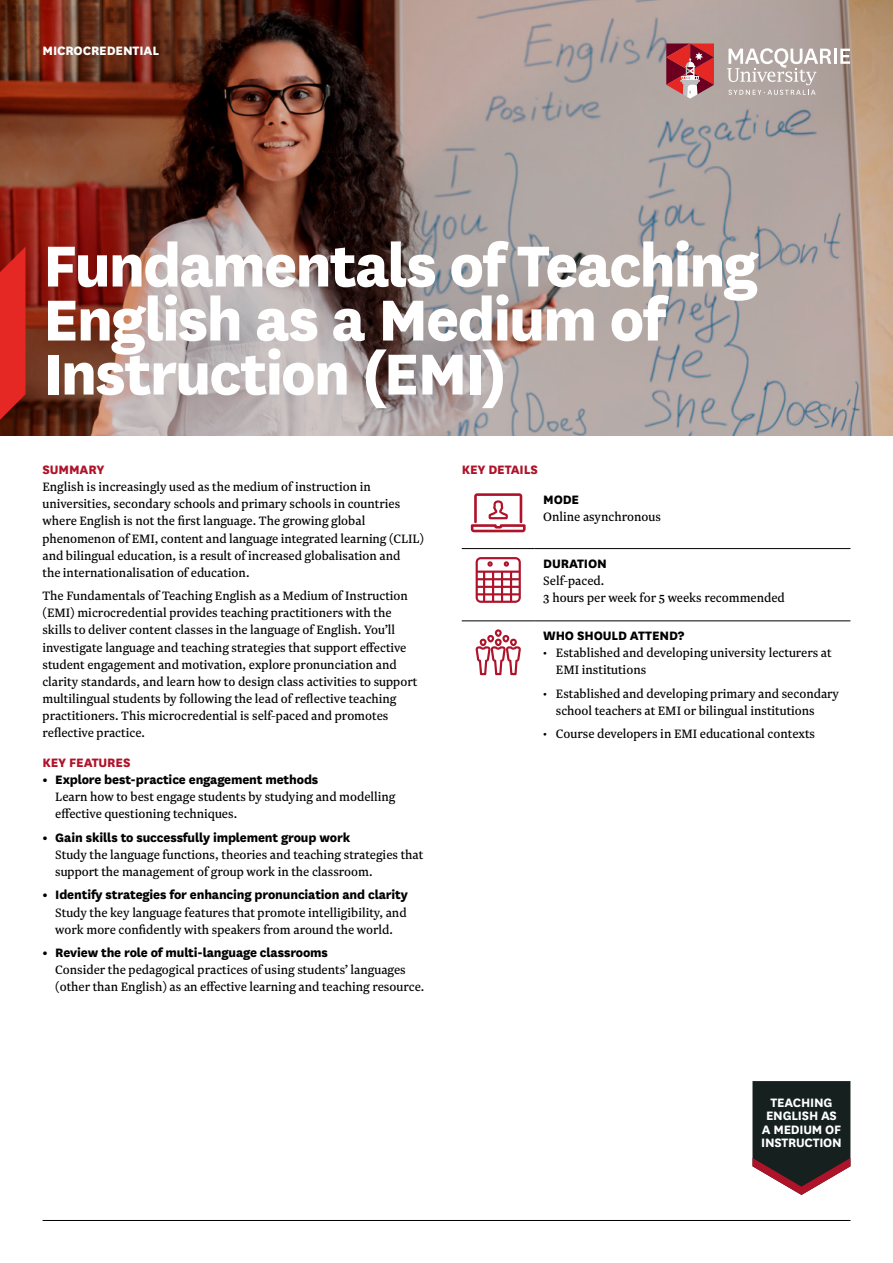
<style>
.page{position:relative;width:893px;height:1263px;background:#fff}
.page>*{position:absolute;margin:0;border:0;box-sizing:border-box;transform-origin:0 0}
.t1{font:800 67.5px/54px "National";letter-spacing:-.03em;color:#fff}
.t2{font:14.25px/17.1px "Newzald";color:#000}
.t3{font:800 14.25px "National";letter-spacing:-.01em;color:#000}
.t4{font:700 14.25px/13.5px "National";letter-spacing:-.015em;color:#fff;text-align:center}
.t5{font:800 14.25px "National";letter-spacing:-.01em;color:#ae132a}
.t6{font:800 14.25px "National";letter-spacing:-.01em;color:#fff}
</style>
<div class="page">
<img style="left:0;top:0;width:893px;height:435px">
<svg style="left:0;top:247px;width:26px;height:173px;background:#cf241e"></svg>
<hr style="left:43px;top:1220px;width:807px;height:1px;background:#000">
<hr style="left:462px;top:548px;width:73px;height:1px;background:#000">
<hr style="left:535px;top:548px;width:315px;height:1px;background:#000">
<hr style="left:462px;top:621px;width:73px;height:1px;background:#000">
<hr style="left:535px;top:621px;width:315px;height:1px;background:#000">
<svg style="left:471px;top:493px;width:55px;height:39px"></svg>
<svg style="left:476px;top:557px;width:45px;height:46px"></svg>
<svg style="left:475px;top:629px;width:46px;height:46px"></svg>
<svg style="left:752px;top:1081px;width:98px;height:114px;background:#3f3d3d"></svg>
<hr style="left:834px;top:49px;width:3px;height:15px;background:#fff">
<svg style="left:840px;top:49px;width:10px;height:15px"></svg>
<svg style="left:666px;top:43px;width:48px;height:56px;background:#b34b54"></svg>
<svg style="left:727px;top:48px;width:104px;height:47px;background:#c2b9b5"></svg>
<p class="t6" style="left:43px;top:41px;width:118px">MICROCREDENTIAL</p>
<h1 class="t1" style="left:43px;top:233px;width:716px">Fundamentals of Teaching<br>English as a Medium of<br>Instruction (EMI)</h1>
<p class="t5" style="left:43px;top:459px;width:63px">SUMMARY</p>
<p class="t2" style="left:43px;top:478px;width:383px">English is increasingly used as the medium of instruction in universities, secondary schools and primary schools in countries where English is not the first language. The growing global phenomenon of EMI, content and language integrated learning (CLIL) and bilingual education, is a result of increased globalisation and<br>the internationalisation of education.</p>
<p class="t2" style="left:43px;top:587px;width:376px">The Fundamentals of Teaching English as a Medium of Instruction (EMI) microcredential provides teaching practitioners with the skills to deliver content classes in the language of English. You’ll investigate language and teaching strategies that support effective student engagement and motivation, explore pronunciation and clarity standards, and learn how to design class activities to support multilingual students by following the lead of reflective teaching practitioners. This microcredential is self-paced and promotes reflective practice.</p>
<p class="t5" style="left:43px;top:752px;width:90px">KEY FEATURES</p>
<p class="t3" style="left:43px;top:769px;width:277px">• Explore best-practice engagement methods</p>
<p class="t2" style="left:55px;top:788px;width:342px">Learn how to best engage students by studying and modelling effective questioning techniques.</p>
<p class="t3" style="left:43px;top:827px;width:309px">• Gain skills to successfully implement group work</p>
<p class="t2" style="left:55px;top:846px;width:369px">Study the language functions, theories and teaching strategies that support the management of group work in the classroom.</p>
<p class="t3" style="left:43px;top:885px;width:367px">• Identify strategies for enhancing pronunciation and clarity</p>
<p class="t2" style="left:55px;top:903px;width:353px">Study the key language features that promote intelligibility, and work more confidently with speakers from around the world.</p>
<p class="t3" style="left:43px;top:942px;width:287px">• Review the role of multi-language classrooms</p>
<p class="t2" style="left:55px;top:961px;width:371px">Consider the pedagogical practices of using students’ languages (other than English) as an effective learning and teaching resource.</p>
<p class="t5" style="left:462px;top:459px;width:78px">KEY DETAILS</p>
<p class="t3" style="left:543px;top:489px;width:37px">MODE</p>
<p class="t2" style="left:543px;top:508px;width:119px">Online asynchronous</p>
<p class="t3" style="left:543px;top:553px;width:65px">DURATION</p>
<p class="t2" style="left:543px;top:572px;width:243px">Self-paced.<br>3 hours per week for 5 weeks recommended</p>
<p class="t3" style="left:543px;top:625px;width:143px">WHO SHOULD ATTEND?</p>
<p class="t2" style="left:556px;top:644px;width:277px;text-indent:-13px">• Established and developing university lecturers at<br>EMI institutions</p>
<p class="t2" style="left:556px;top:685px;width:285px;text-indent:-13px">• Established and developing primary and secondary school teachers at EMI or bilingual institutions</p>
<p class="t2" style="left:543px;top:725px;width:273px">• Course developers in EMI educational contexts</p>
<p class="t4" style="left:761px;top:1095px;width:82px">TEACHING<br>ENGLISH AS<br>A MEDIUM OF<br>INSTRUCTION</p>
</div>
